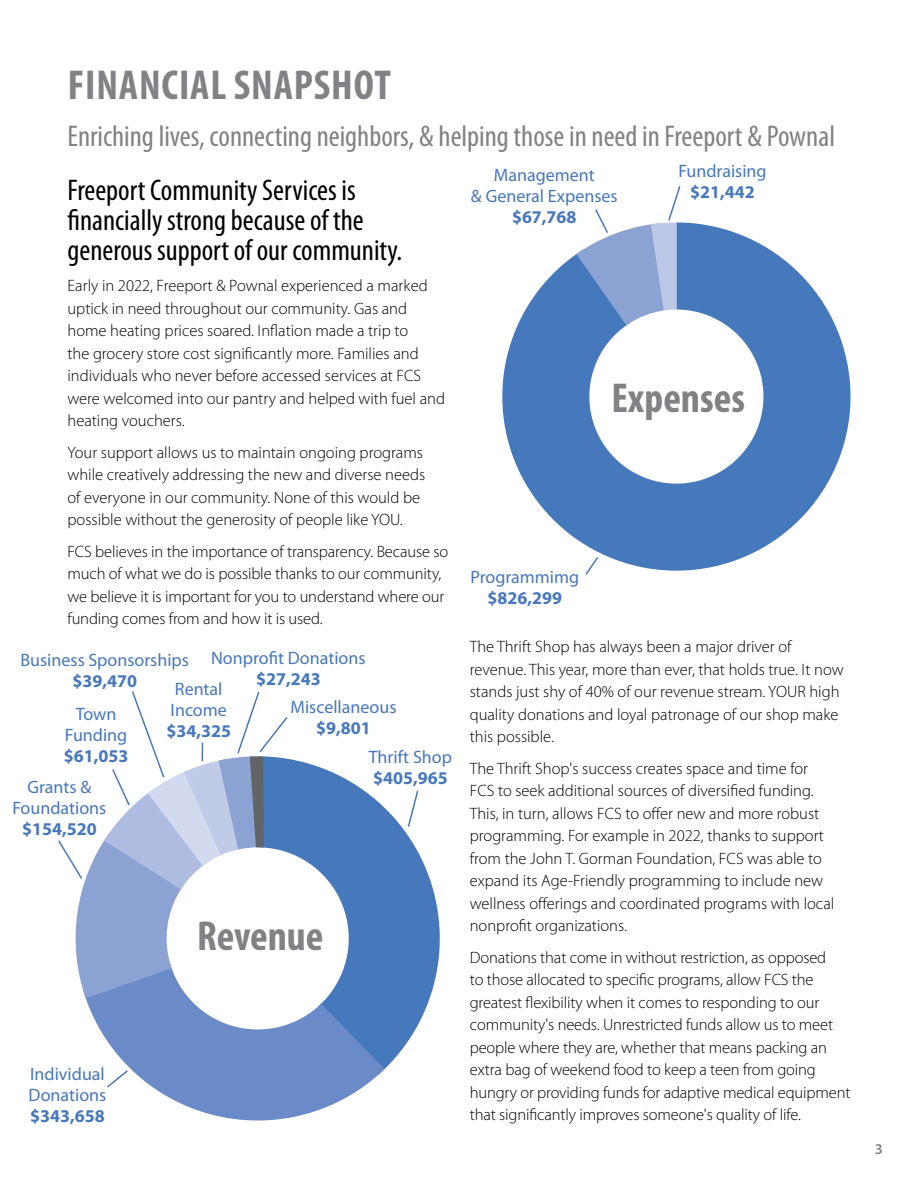
<style>
.page{position:relative;width:918px;height:1188px;background:#fff}
.page>*{position:absolute;margin:0;border:0;box-sizing:border-box;transform-origin:0 0}
.t1{font:700 condensed 42px "Myriad Pro";letter-spacing:.015em;color:#808285}
.t2{font:condensed 30px/30px "Myriad Pro";color:#000}
.t3{font:condensed 30px "Myriad Pro";color:#808285}
.t4{font:18px/21px "Myriad Pro";color:#4678bc;text-align:center}
.t5{font:700 18px "Myriad Pro";color:#4678bc}
.t6{font:300 16.5px/22.5px "Myriad Pro";color:#000}
.t7{font:600 15px "Myriad Pro";color:#808285}
</style>
<div class="page">
<svg style="left:502px;top:222px;width:349px;height:349px;fill:#4678bc"></svg>
<svg style="left:289px;top:759px;width:151px;height:310px;fill:#4678bc"></svg>
<svg style="left:85px;top:964px;width:300px;height:157px;fill:#6a8bc7"></svg>
<svg style="left:584px;top:555px;width:16px;height:20px"></svg>
<svg style="left:576px;top:186px;width:106px;height:139px"></svg>
<svg style="left:407px;top:789px;width:13px;height:39px"></svg>
<svg style="left:58px;top:691px;width:231px;height:307px"></svg>
<svg style="left:105px;top:1069px;width:24px;height:20px"></svg>
<h1 class="t1" style="left:68px;top:62px;width:325px">FINANCIAL SNAPSHOT</h1>
<h2 class="t3" style="left:68px;top:119px;width:769px">Enriching lives, connecting neighbors, &amp; helping those in need in Freeport &amp; Pownal</h2>
<h2 class="t2" style="left:68px;top:175px;width:336px">Freeport Community Services is financially strong because of the generous support of our community.</h2>
<p class="t6" style="left:68px;top:275px;width:379px">Early in 2022, Freeport &amp; Pownal experienced a marked uptick in need throughout our community. Gas and home heating prices soared. Inflation made a trip to<br>the grocery store cost significantly more. Families and individuals who never before accessed services at FCS were welcomed into our pantry and helped with fuel and heating vouchers.</p>
<p class="t6" style="left:68px;top:441px;width:359px">Your support allows us to maintain ongoing programs while creatively addressing the new and diverse needs of everyone in our community. None of this would be possible without the generosity of people like YOU.</p>
<p class="t6" style="left:68px;top:540px;width:382px">FCS believes in the importance of transparency. Because so much of what we do is possible thanks to our community, we believe it is important for you to understand where our funding comes from and how it is used.</p>
<p class="t6" style="left:470px;top:636px;width:375px">The Thrift Shop has always been a major driver of revenue. This year, more than ever, that holds true. It now stands just shy of 40% of our revenue stream. YOUR high quality donations and loyal patronage of our shop make this possible.</p>
<p class="t6" style="left:470px;top:757px;width:366px">The Thrift Shop's success creates space and time for FCS to seek additional sources of diversified funding.<br>This, in turn, allows FCS to offer new and more robust programming. For example in 2022, thanks to support from the John T. Gorman Foundation, FCS was able to expand its Age-Friendly programming to include new wellness offerings and coordinated programs with local nonprofit organizations.</p>
<p class="t6" style="left:470px;top:946px;width:382px">Donations that come in without restriction, as opposed<br>to those allocated to specific programs, allow FCS the greatest flexibility when it comes to responding to our community's needs. Unrestricted funds allow us to meet people where they are, whether that means packing an extra bag of weekend food to keep a teen from going hungry or providing funds for adaptive medical equipment that significantly improves someone's quality of life.</p>
<p class="t4" style="left:678px;top:161px;width:90px">Fundraising</p>
<p class="t5" style="left:690px;top:182px;width:66px">$21,442</p>
<p class="t4" style="left:471px;top:165px;width:148px">Management<br>&amp; General Expenses</p>
<p class="t5" style="left:512px;top:207px;width:66px">$67,768</p>
<h1 class="t1" style="left:611px;top:375px;width:135px">Expenses</h1>
<p class="t4" style="left:471px;top:567px;width:110px">Programmimg</p>
<p class="t5" style="left:488px;top:588px;width:76px">$826,299</p>
<p class="t4" style="left:211px;top:648px;width:156px">Nonprofit Donations</p>
<p class="t5" style="left:256px;top:669px;width:66px">$27,243</p>
<p class="t4" style="left:21px;top:650px;width:170px">Business Sponsorships</p>
<p class="t5" style="left:72px;top:671px;width:66px">$39,470</p>
<p class="t4" style="left:171px;top:679px;width:58px;text-align:left">Rental<br>Income</p>
<p class="t5" style="left:166px;top:721px;width:66px">$34,325</p>
<p class="t4" style="left:290px;top:697px;width:108px">Miscellaneous</p>
<p class="t5" style="left:316px;top:718px;width:56px">$9,801</p>
<p class="t4" style="left:65px;top:704px;width:64px">Town<br>Funding</p>
<p class="t5" style="left:64px;top:746px;width:66px">$61,053</p>
<p class="t4" style="left:369px;top:747px;width:85px">Thrift Shop</p>
<p class="t5" style="left:373px;top:768px;width:76px">$405,965</p>
<p class="t4" style="left:12px;top:777px;width:95px">Grants &amp;<br>Foundations</p>
<p class="t5" style="left:22px;top:819px;width:76px">$154,520</p>
<h1 class="t1" style="left:197px;top:913px;width:128px">Revenue</h1>
<p class="t4" style="left:29px;top:1064px;width:79px;text-align:left">Individual<br>Donations</p>
<p class="t5" style="left:30px;top:1106px;width:76px">$343,658</p>
<p class="t7" style="left:875px;top:1141px;width:10px">3</p>
</div>
